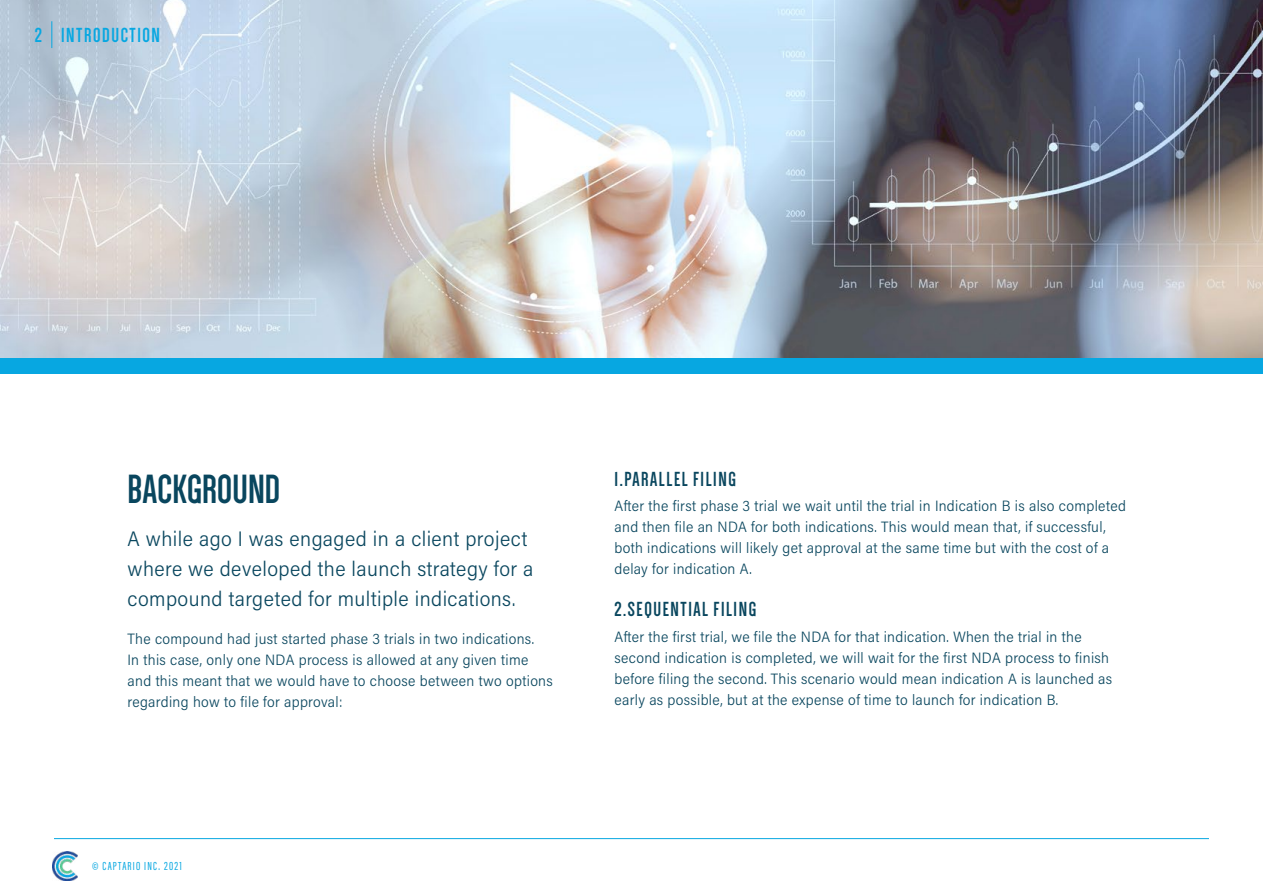
<style>
.page{position:relative;width:1263px;height:893px;background:#fff}
.page>*{position:absolute;margin:0;border:0;box-sizing:border-box;transform-origin:0 0}
.t1{font:700 42px "Dense";letter-spacing:.005em;color:#09465e}
.t2{font:300 21px/30px "Acumin Pro Semi Cond";letter-spacing:.02em;color:#09465e}
.t3{font:700 21px "Dense";letter-spacing:.075em;color:#09465e}
.t4{font:700 21px "Dense";letter-spacing:.075em;color:#07a7e1}
.t5{font:300 15px/21px "Acumin Pro Semi Cond";letter-spacing:.02em;color:#09465e}
.t6{font:12px "Acumin Pro Extra Cond";letter-spacing:.1em;color:#07a7e1}
</style>
<div class="page">
<img style="left:53px;top:851px;width:24px;height:29px">
<img style="left:0;top:0;width:1263px;height:358px">
<div style="left:0;top:358px;width:1263px;height:16px;background:#07a7e1"></div>
<svg style="left:51px;top:21px;width:1px;height:27px"></svg>
<hr style="left:54px;top:838px;width:1155px;height:1px;background:#07a7e1">
<h2 class="t4" style="left:35px;top:25px;width:9px">2</h2>
<h2 class="t4" style="left:61px;top:25px;width:100px">INTRODUCTION</h2>
<h1 class="t1" style="left:128px;top:469px;width:154px">BACKGROUND</h1>
<h2 class="t2" style="left:128px;top:523px;width:407px">A while ago I was engaged in a client project where we developed the launch strategy for a compound targeted for multiple indications.</h2>
<p class="t5" style="left:128px;top:628px;width:427px">The compound had just started phase 3 trials in two indications.<br>In this case, only one NDA process is allowed at any given time and this meant that we would have to choose between two options regarding how to file for approval:</p>
<p class="t6" style="left:92px;top:859px;width:91px">© CAPTARIO INC. 2021</p>
<h2 class="t3" style="left:614px;top:469px;width:123px">1.PARALLEL FILING</h2>
<p class="t5" style="left:614px;top:495px;width:513px">After the first phase 3 trial we wait until the trial in Indication B is also completed and then file an NDA for both indications. This would mean that, if successful, both indications will likely get approval at the same time but with the cost of a delay for indication A.</p>
<h2 class="t3" style="left:614px;top:599px;width:143px">2.SEQUENTIAL FILING</h2>
<p class="t5" style="left:614px;top:625px;width:499px">After the first trial, we file the NDA for that indication. When the trial in the second indication is completed, we will wait for the first NDA process to finish before filing the second. This scenario would mean indication A is launched as early as possible, but at the expense of time to launch for indication B.</p>
</div>
